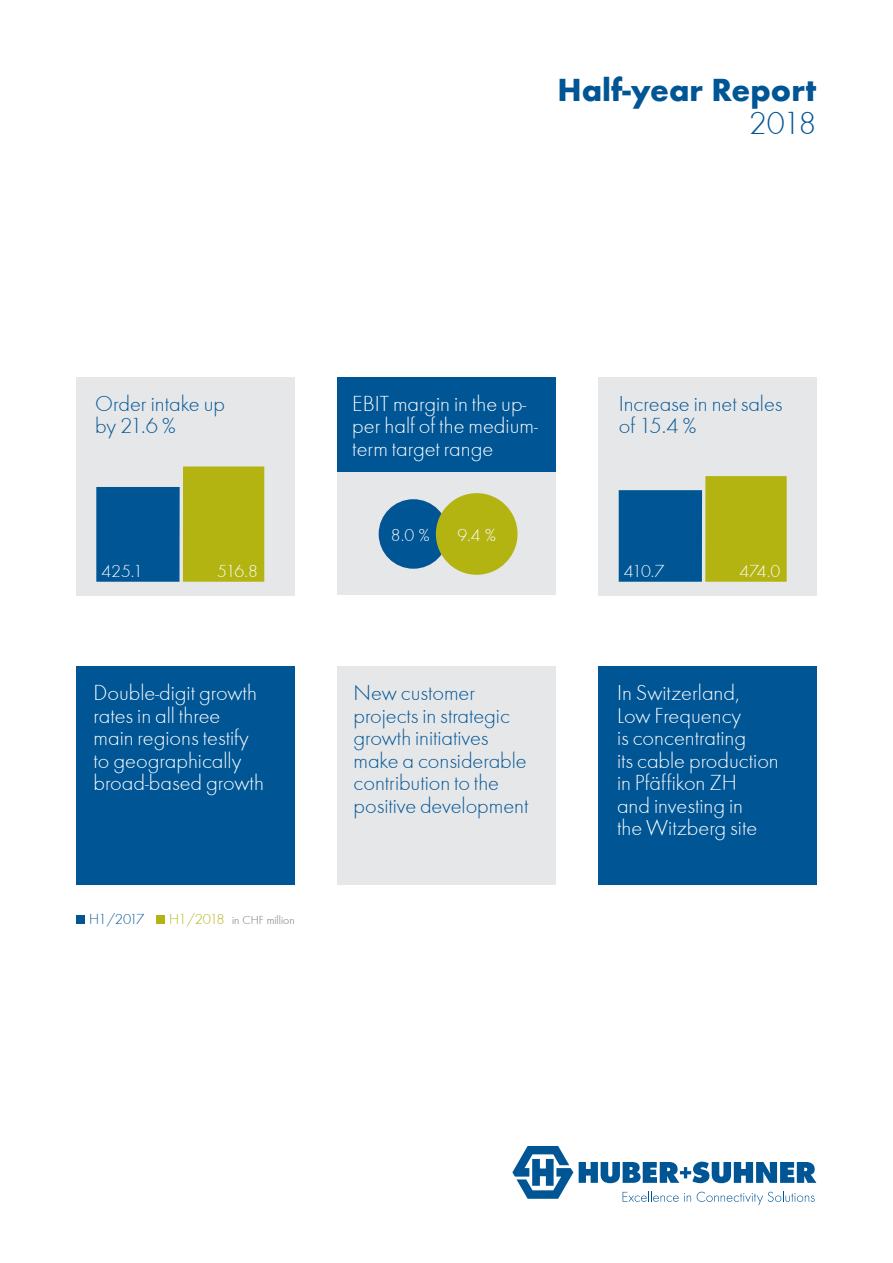
<style>
.page{position:relative;width:893px;height:1263px;background:#fff}
.page>*{position:absolute;margin:0;border:0;box-sizing:border-box;transform-origin:0 0}
._01___Head_Light{font:700 33px "Futura T";color:#005595}
._01___Head_Light-2{font:300 33px "Futura T";color:#005595}
._001_Haupt_Headline{font:300 22.5px/22.5px "Futura T";color:#fff}
._001_Haupt_Headline-2{font:300 22.5px/22.5px "Futura T";color:#005595}
.t1{font:300 18px "Futura T";letter-spacing:-.06em;color:#fff}
.t2{font:300 15px "Futura T";letter-spacing:-.085em;color:#005595}
.t3{font:300 15px "Futura T";letter-spacing:-.065em;color:#b3b412}
.t4{font:300 12px "Futura T";color:#6c6d70}
</style>
<div class="page">
<svg style="left:623px;top:1191px;width:68px;height:11px"></svg>
<svg style="left:697px;top:1191px;width:118px;height:14px"></svg>
<svg style="left:579px;top:1162px;width:237px;height:21px"></svg>
<svg style="left:512px;top:1146px;width:61px;height:53px"></svg>
<div style="left:337px;top:377px;width:219px;height:95px;background:#005595"></div>
<div style="left:337px;top:472px;width:219px;height:123px;background:#e6e7e9"></div>
<div style="left:157px;top:915px;width:8px;height:9px;background:#b3b412"></div>
<div style="left:77px;top:915px;width:8px;height:9px;background:#005595"></div>
<div style="left:77px;top:666px;width:218px;height:218px;background:#005595"></div>
<div style="left:598px;top:666px;width:218px;height:218px;background:#005595"></div>
<div style="left:337px;top:666px;width:219px;height:218px;background:#e6e7e9"></div>
<div style="left:598px;top:377px;width:218px;height:218px;background:#e6e7e9"></div>
<div style="left:77px;top:377px;width:218px;height:218px;background:#e6e7e9"></div>
<div style="left:96px;top:487px;width:84px;height:95px;background:#005595"></div>
<div style="left:183px;top:466px;width:81px;height:116px;background:#b3b412"></div>
<div style="left:379px;top:499px;width:69px;height:70px;background:#005595;border-radius:50%"></div>
<div style="left:436px;top:493px;width:81px;height:82px;background:#b3b412;border-radius:50%"></div>
<div style="left:619px;top:490px;width:83px;height:92px;background:#005595"></div>
<div style="left:705px;top:476px;width:82px;height:106px;background:#b3b412"></div>
<p class="_01___Head_Light" style="left:557px;top:71px;width:260px">Half-year Report</p>
<p class="_01___Head_Light-2" style="left:749px;top:106px;width:69px">2018</p>
<p class="_001_Haupt_Headline-2" style="left:95px;top:393px;width:131px">Order intake up by 21.6 %</p>
<p class="t1" style="left:101px;top:561px;width:43px">425.1</p>
<p class="t1" style="left:217px;top:561px;width:42px">516.8</p>
<p class="_001_Haupt_Headline" style="left:352px;top:393px;width:187px">EBIT margin in the up&shy;per half of the medium&shy;term target range</p>
<p class="_001_Haupt_Headline-2" style="left:619px;top:393px;width:165px">Increase in net sales of 15.4 %</p>
<p class="t1" style="left:391px;top:525px;width:40px">8.0 %</p>
<p class="t1" style="left:457px;top:525px;width:40px">9.4 %</p>
<p class="t1" style="left:624px;top:561px;width:42px">410.7</p>
<p class="t1" style="left:739px;top:561px;width:42px">474.0</p>
<p class="_001_Haupt_Headline" style="left:94px;top:682px;width:172px">Double-digit growth rates in all three main regions testify to geographically broad-based growth</p>
<p class="_001_Haupt_Headline" style="left:617px;top:682px;width:163px">In Switzerland,<br>Low Frequency<br>is concentrating<br>its cable production in Pfäffikon ZH<br>and investing in<br>the Witzberg site</p>
<p class="_001_Haupt_Headline-2" style="left:354px;top:682px;width:176px">New customer projects in strategic growth initiatives make a considerable contribution to the positive development</p>
<p class="t2" style="left:89px;top:911px;width:56px">H1/2017</p>
<p class="t3" style="left:169px;top:911px;width:57px">H1/2018</p>
<p class="t4" style="left:232px;top:913px;width:64px">in CHF million</p>
</div>
